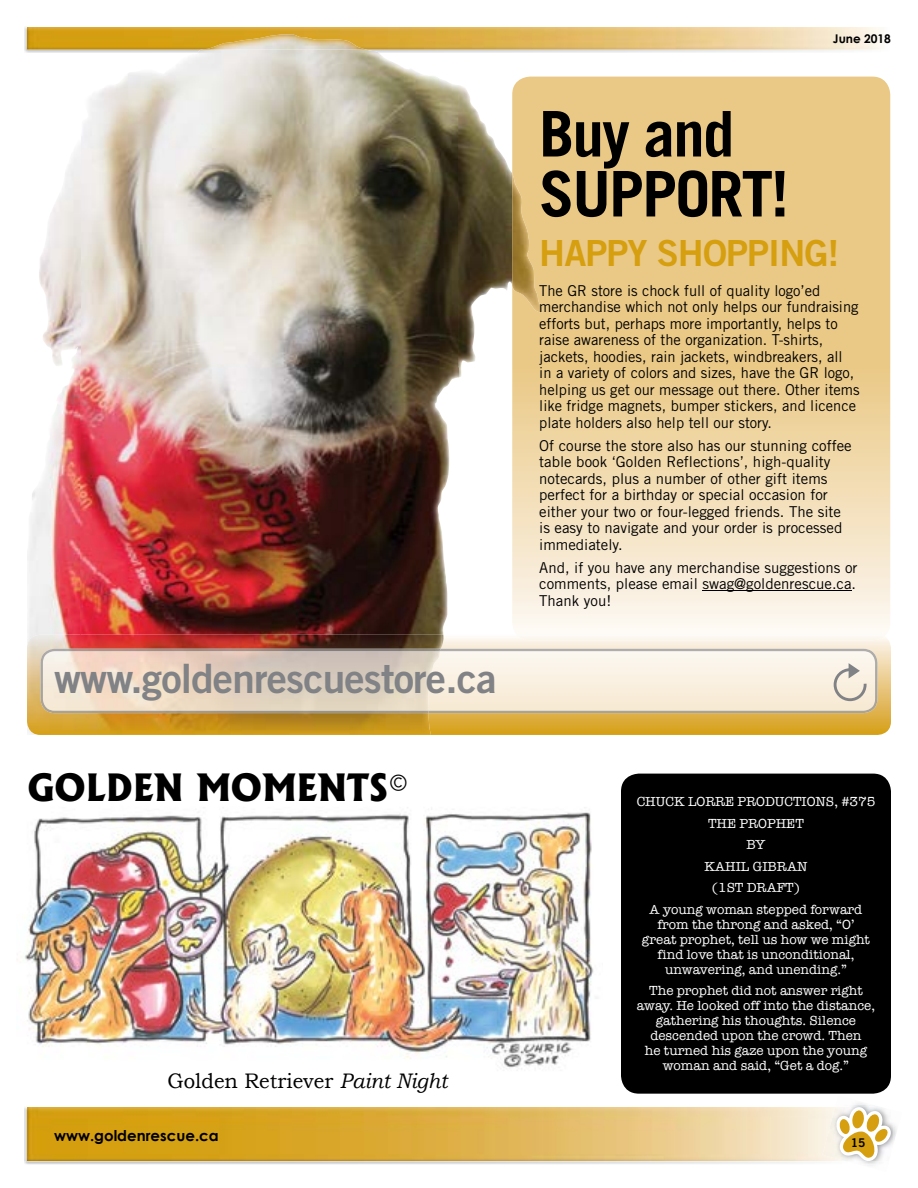
<style>
.page{position:relative;width:918px;height:1188px;background:#fff}
.page>*{position:absolute;margin:0;border:0;box-sizing:border-box;transform-origin:0 0}
.t1{font:700 63px/60px "Trade Gothic LT Std";letter-spacing:-.03em;color:#000}
.t2{font:40.5px "Trade Gothic LT Std Bd 2";letter-spacing:-.02em;color:#808285}
.t3{font:800 36px "Albertus";color:#000}
.t4{font:36px "Trade Gothic LT Std Bd 2";letter-spacing:-.025em;color:#d59f10}
.t5{font:21px "Bookman Old Style";color:#000}
.t6{font:15px/16.5px "Trade Gothic LT Std";color:#000}
.t7{font:700 15px "Century Gothic";color:#000}
.t8{font:13.5px/15px "American Typewriter";color:#fff;text-align:center}
.t9{font:700 12px "Century Gothic";color:#000}
.t10{font:12px "Trade Gothic LT Std Bd 2";color:#000}
.s1{font-style:italic}
</style>
<div class="page">
<img style="left:24px;top:1107px;width:811px;height:55px">
<img style="left:27px;top:1107px;width:795px;height:54px">
<img style="left:27px;top:27px;width:859px;height:23px">
<img style="left:836px;top:1103px;width:61px;height:63px">
<img style="left:836px;top:1105px;width:42px;height:1px">
<img style="left:847px;top:1162px;width:42px;height:3px">
<img style="left:835px;top:1106px;width:58px;height:56px">
<img style="left:822px;top:1107px;width:14px;height:54px">
<svg style="left:836px;top:1107px;width:55px;height:54px"></svg>
<img style="left:81px;top:53px;width:377px;height:582px">
<img style="left:458px;top:85px;width:54px;height:293px">
<img style="left:27px;top:145px;width:54px;height:490px">
<img style="left:198px;top:50px;width:181px;height:3px">
<img style="left:200px;top:50px;width:168px;height:1px">
<img style="left:201px;top:34px;width:165px;height:16px">
<div style="left:621px;top:774px;width:270px;height:320px;background:#000;border-radius:18px"></div>
<img style="left:24px;top:812px;width:570px;height:257px">
<svg style="left:512px;top:77px;width:378px;height:553px;background:#eed39f"></svg>
<img style="left:512px;top:173px;width:31px;height:140px">
<hr style="left:703px;top:590px;width:149px;height:1px;background:#000">
<svg style="left:443px;top:635px;width:448px;height:100px;background:#e3bf69"></svg>
<img style="left:27px;top:635px;width:416px;height:100px">
<div style="left:517px;top:635px;width:367px;height:5px;background:#fcf7f0"></div>
<img style="left:40px;top:649px;width:387px;height:64px">
<svg style="left:427px;top:649px;width:451px;height:64px;background:#f2e9db"></svg>
<h2 class="t2" style="left:54px;top:654px;width:444px">www.goldenrescuestore.ca</h2>
<h3 class="t3" style="left:27px;top:764px;width:379px">GOLDEN MOMENTS©</h3>
<h3 class="t5" style="left:168px;top:1067px;width:281px">Golden Retriever <span class="s1">Paint Night</span></h3>
<p class="t7" style="left:54px;top:1126px;width:166px">www.goldenrescue.ca</p>
<p class="t9" style="left:833px;top:31px;width:60px">June 2018</p>
<h1 class="t1" style="left:539px;top:103px;width:251px">Buy and<br>SUPPORT!</h1>
<h3 class="t4" style="left:539px;top:231px;width:302px">HAPPY SHOPPING!</h3>
<p class="t6" style="left:539px;top:282px;width:322px">The GR store is chock full of quality logo ’ed merchandise which not only helps our fund raising efforts but, perhaps more importantly, helps to raise awareness of the organization. T - shirts, jackets, hoodies, rain jackets, windbreakers, all<br>in a variety of colors and sizes , have the GR logo , helping us get our message out there. Other items like fridge magnets, bumper stickers, and licence plate holders also help tell our story.</p>
<p class="t6" style="left:539px;top:437px;width:314px">Of course the store also has our stunning coffee table book ‘Golden Reflections ’, high-quality notecards, plus a number of other gift items perfect for a birthday or special occasion for either your two or four-legged friends. The site is easy to navigate and your order is processed immediately.</p>
<p class="t6" style="left:539px;top:559px;width:320px;text-align:justify">And, if you have any merchandise suggestions or comments, please email swag@goldenrescue.ca.<br>Thank you!</p>
<p class="t8" style="left:637px;top:791px;width:240px;line-height:21.5px">CHUCK LORRE PRODUCTIONS, #375<br>THE PROPHET<br>BY<br>KAHIL GIBRAN<br>(1ST DRAFT)<br>A young woman stepped forward</p>
<p class="t8" style="left:642px;top:916px;width:230px">from the throng and asked, “O’ great prophet, tell us how we might find love that is unconditional, unwavering, and unending.”</p>
<p class="t8" style="left:637px;top:983px;width:240px">The prophet did not answer right away. He looked off into the distance, gathering his thoughts. Silence descended upon the crowd. Then<br>he turned his gaze upon the young woman and said, “Get a dog.”</p>
<p class="t10" style="left:851px;top:1136px;width:16px">15</p>
</div>
